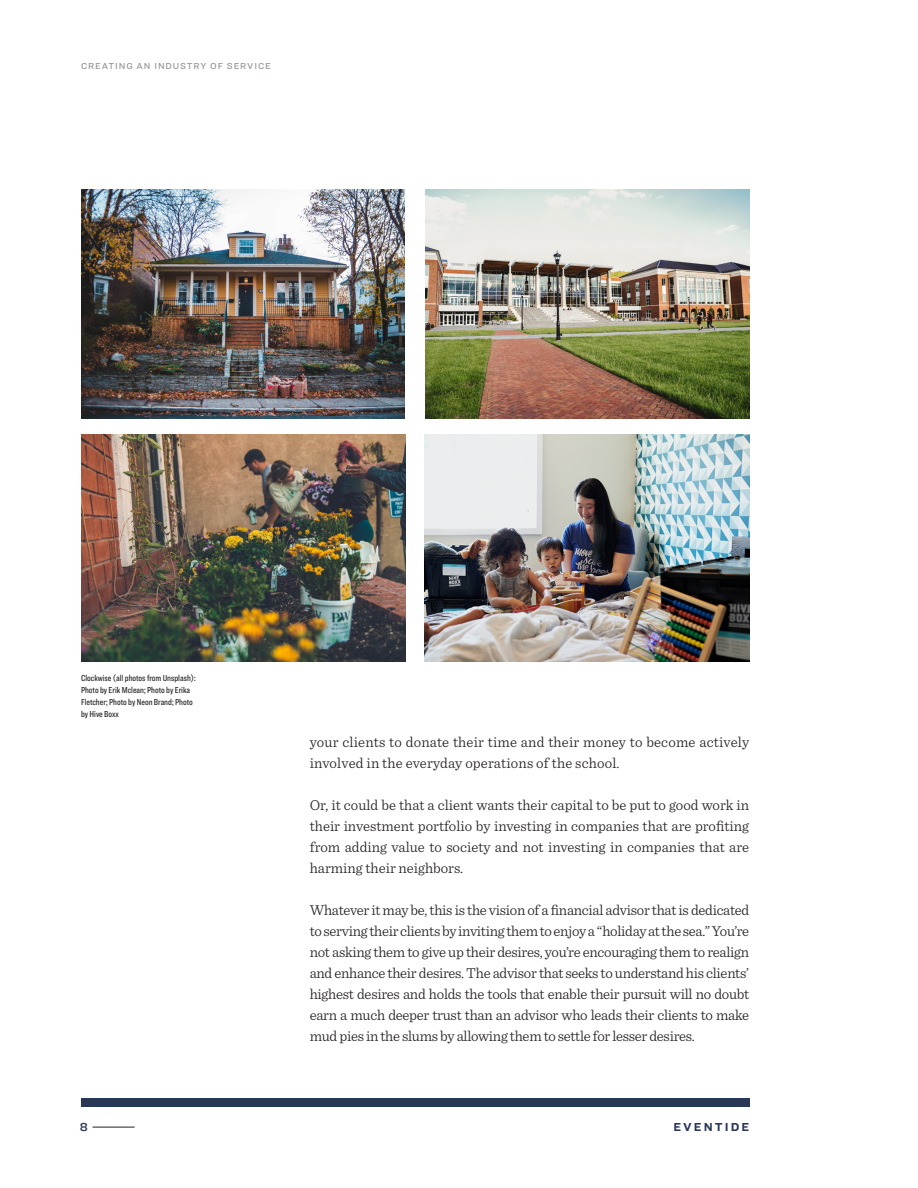
<style>
.page{position:relative;width:918px;height:1188px;background:#fff}
.page>*{position:absolute;margin:0;border:0;box-sizing:border-box;transform-origin:0 0}
.t1{font:300 15px/21px "Sentinel";color:#231f20;text-align:justify}
.t2{font:700 12px "Ringside";letter-spacing:.17em;color:#273855}
.t3{font:12px "Ringside Regular Semi";color:#273855}
.t4{font:500 9px/12px "Ringside Compressed";color:#231f20}
.t5{font:500 9px "Ringside";letter-spacing:.1em;color:#939598}
</style>
<div class="page">
<hr style="left:93px;top:1127px;width:42px;height:1px;background:#231f20">
<img style="left:81px;top:189px;width:324px;height:229px">
<img style="left:425px;top:189px;width:324px;height:229px">
<div style="left:81px;top:1098px;width:668px;height:9px;background:#273855"></div>
<img style="left:81px;top:434px;width:325px;height:227px">
<img style="left:424px;top:434px;width:325px;height:228px">
<p class="t5" style="left:81px;top:59px;width:191px">CREATING AN INDUSTRY OF SERVICE</p>
<p class="t4" style="left:81px;top:672px;width:116px">Clockwise (all photos from Unsplash):<br>Photo by Erik Mclean; Photo by Erika<br>Fletcher; Photo by Neon Brand; Photo by Hive Boxx</p>
<p class="t1" style="left:310px;top:730px;width:441px">your clients to donate their time and their money to become actively involved in the everyday operations of the school.</p>
<p class="t1" style="left:310px;top:793px;width:441px">Or, it could be that a client wants their capital to be put to good work in their investment portfolio by investing in companies that are profiting from adding value to society and not investing in companies that are harming their neighbors.</p>
<p class="t1" style="left:310px;top:898px;width:441px">Whatever it may be, this is the vision of a financial advisor that is dedicated to serving their clients by inviting them to enjoy a “holiday at the sea.” You’re not asking them to give up their desires, you’re encouraging them to realign and enhance their desires. The advisor that seeks to understand his clients’ highest desires and holds the tools that enable their pursuit will no doubt earn a much deeper trust than an advisor who leads their clients to make mud pies in the slums by allowing them to settle for lesser desires.</p>
<p class="t3" style="left:80px;top:1118px;width:10px">8</p>
<p class="t2" style="left:673px;top:1118px;width:77px">EVENTIDE</p>
</div>
